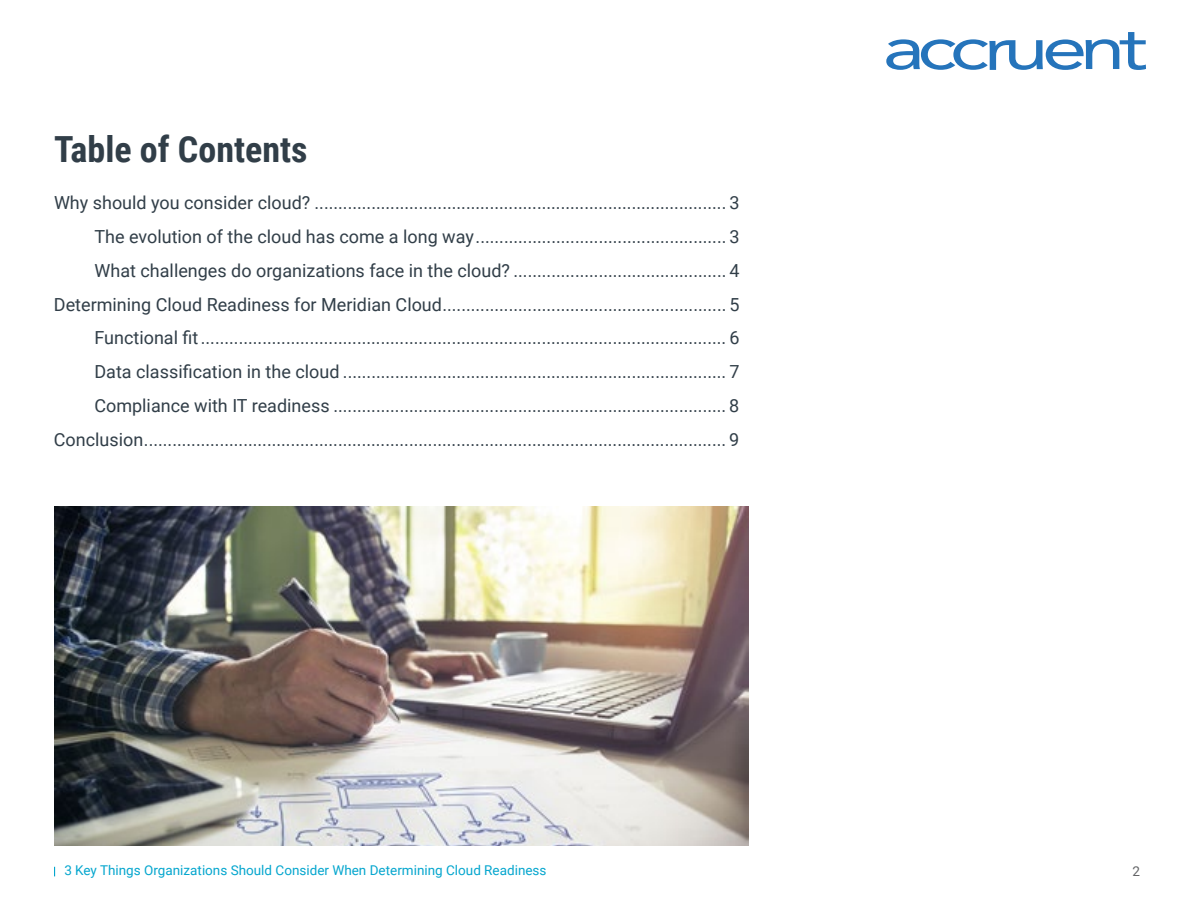
<style>
.page{position:relative;width:1200px;height:900px;background:#fff}
.page>*{position:absolute;margin:0;border:0;box-sizing:border-box;transform-origin:0 0}
.t1{font:700 36px "Roboto Condensed";color:#313e48}
.t2{font:18px/33.8px "Roboto";color:#313e48;text-align:right}
.t3{font:13.5px "Roboto";color:#05a6ce}
.t4{font:13.5px "Roboto";color:#636466}
</style>
<div class="page">
<svg style="left:886px;top:32px;width:260px;height:38px"></svg>
<img style="left:54px;top:506px;width:694px;height:340px">
<h1 class="t1" style="left:54px;top:124px;width:255px">Table of Contents</h1>
<p class="t2" style="left:54px;top:185px;width:687px">Why should you consider cloud? ....................................................................................... 3<br>The evolution of the cloud has come a long way..................................................... 3<br>What challenges do organizations face in the cloud? ............................................. 4<br>Determining Cloud Readiness for Meridian Cloud............................................................ 5<br>Functional fit............................................................................................................... 6<br>Data classification in the cloud ................................................................................. 7<br>Compliance with IT readiness ................................................................................... 8<br>Conclusion........................................................................................................................... 9</p>
<p class="t3" style="left:64px;top:861px;width:484px">3 Key Things Organizations Should Consider When Determining Cloud Readiness</p>
<p class="t4" style="left:1133px;top:862px;width:9px">2</p>
</div>
